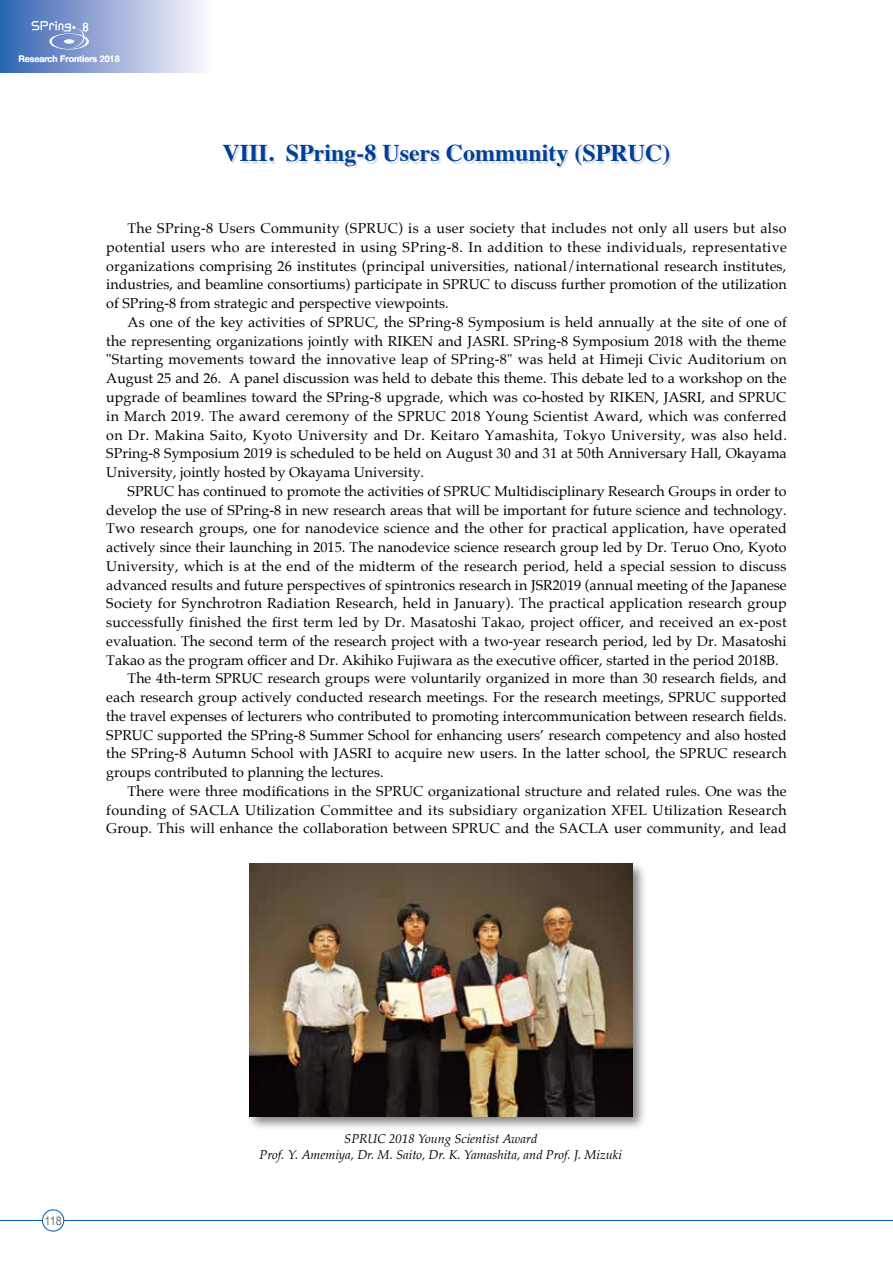
<style>
.page{position:relative;width:893px;height:1263px;background:#fff}
.page>*{position:absolute;margin:0;border:0;box-sizing:border-box;transform-origin:0 0}
.t1{font:700 24px "Times";color:#003f98}
.t2{font:14.25px/18.8px "Palatino";color:#000;text-align:justify}
.t3{font:14.25px "Palatino";letter-spacing:.02em;color:#000}
.t4{font:italic 12.75px/16.5px "Palatino";color:#000;text-align:center}
.t5{font:12px "Arial";color:#727171;scale:.9 1}
.t6{font:500 9px "Helvetica Neue";color:#fff}
</style>
<div class="page">
<svg style="left:0;top:0;width:202px;height:72px;background:#99add7"></svg>
<hr style="left:0;top:1220px;width:893px;height:1px;background:#005ead">
<div style="left:43px;top:1210px;width:21px;height:21px;background:#fff;border-radius:50%"></div>
<div style="left:42px;top:1209px;width:22px;height:22px;border:1px solid #005ead;border-radius:50%"></div>
<svg style="left:32px;top:21px;width:57px;height:28px;background:#8ba1d1"></svg>
<svg style="left:224px;top:146px;width:447px;height:22px"></svg>
<div style="left:246px;top:861px;width:401px;height:270px;background:#000;opacity:.5"></div>
<img style="left:250px;top:864px;width:382px;height:252px">
<p class="t6" style="left:18px;top:51px;width:103px">Research Frontiers 2018</p>
<h1 class="t1" style="left:222px;top:130px;width:449px">VIII. SPring-8 Users Community (SPRUC)</h1>
<p class="t2" style="left:106px;top:219px;width:682px;text-indent:21px">The SPring-8 Users Community (SPRUC) is a user society that includes not only all users but also potential users who are interested in using SPring-8. In addition to these individuals, representative organizations comprising 26 institutes (principal universities, national/international research institutes, industries, and beamline consortiums) participate in SPRUC to discuss further promotion of the utilization of SPring-8 from strategic and perspective viewpoints.</p>
<p class="t2" style="left:106px;top:313px;width:682px;text-indent:21px">As one of the key activities of SPRUC, the SPring-8 Symposium is held annually at the site of one of the representing organizations jointly with RIKEN and JASRI. SPring-8 Symposium 2018 with the theme "Starting movements toward the innovative leap of SPring-8" was held at Himeji Civic Auditorium on August 25 and 26. A panel discussion was held to debate this theme. This debate led to a workshop on the upgrade of beamlines toward the SPring-8 upgrade, which was co-hosted by RIKEN, JASRI, and SPRUC in March 2019. The award ceremony of the SPRUC 2018 Young Scientist Award, which was conferred on Dr. Makina Saito, Kyoto University and Dr. Keitaro Yamashita, Tokyo University, was also held.<br>SPring-8 Symposium 2019 is scheduled to be held on August 30 and 31 at 50th Anniversary Hall, Okayama University, jointly hosted by Okayama University.</p>
<p class="t2" style="left:128px;top:481px;width:661px">SPRUC has continued to promote the activities of SPRUC Multidisciplinary Research Groups in order to</p>
<p class="t2" style="left:106px;top:500px;width:682px">develop the use of SPring-8 in new research areas that will be important for future science and technology.</p>
<p class="t2" style="left:106px;top:519px;width:682px">Two research groups, one for nanodevice science and the other for practical application, have operated</p>
<p class="t2" style="left:106px;top:538px;width:682px">actively since their launching in 2015. The nanodevice science research group led by Dr. Teruo Ono, Kyoto</p>
<p class="t2" style="left:106px;top:556px;width:682px">University, which is at the end of the midterm of the research period, held a special session to discuss</p>
<p class="t2" style="left:106px;top:575px;width:682px">advanced results and future perspectives of spintronics research in JSR2019 (annual meeting of the Japanese</p>
<p class="t2" style="left:106px;top:594px;width:682px">Society for Synchrotron Radiation Research, held in January). The practical application research group</p>
<p class="t2" style="left:106px;top:613px;width:682px">successfully finished the first term led by Dr. Masatoshi Takao, project officer, and received an ex-post</p>
<p class="t2" style="left:106px;top:631px;width:682px">evaluation. The second term of the research project with a two-year research period, led by Dr. Masatoshi</p>
<p class="t2" style="left:106px;top:650px;width:674px">Takao as the program officer and Dr. Akihiko Fujiwara as the executive officer, started in the period 2018B.</p>
<p class="t2" style="left:128px;top:669px;width:661px">The 4th-term SPRUC research groups were voluntarily organized in more than 30 research fields, and</p>
<p class="t2" style="left:106px;top:688px;width:682px">each research group actively conducted research meetings. For the research meetings, SPRUC supported</p>
<p class="t2" style="left:106px;top:706px;width:682px">the travel expenses of lecturers who contributed to promoting intercommunication between research fields.</p>
<p class="t2" style="left:106px;top:725px;width:682px">SPRUC supported the SPring-8 Summer School for enhancing users’ research competency and also hosted</p>
<p class="t2" style="left:106px;top:744px;width:682px">the SPring-8 Autumn School with JASRI to acquire new users. In the latter school, the SPRUC research</p>
<p class="t2" style="left:106px;top:763px;width:279px">groups contributed to planning the lectures.</p>
<p class="t2" style="left:128px;top:781px;width:660px">There were three modifications in the SPRUC organizational structure and related rules. One was the</p>
<p class="t3" style="left:106px;top:798px;width:682px">founding of SACLA Utilization Committee and its subsidiary organization XFEL Utilization Research</p>
<p class="t2" style="left:106px;top:819px;width:682px">Group. This will enhance the collaboration between SPRUC and the SACLA user community, and lead</p>
<p class="t5" style="left:45px;top:1213px;width:21px">118</p>
<p class="t4" style="left:260px;top:1130px;width:364px">SPRUC 2018 Young Scientist Award<br>Prof. Y. Amemiya, Dr. M. Saito, Dr. K. Yamashita, and Prof. J. Mizuki</p>
</div>
